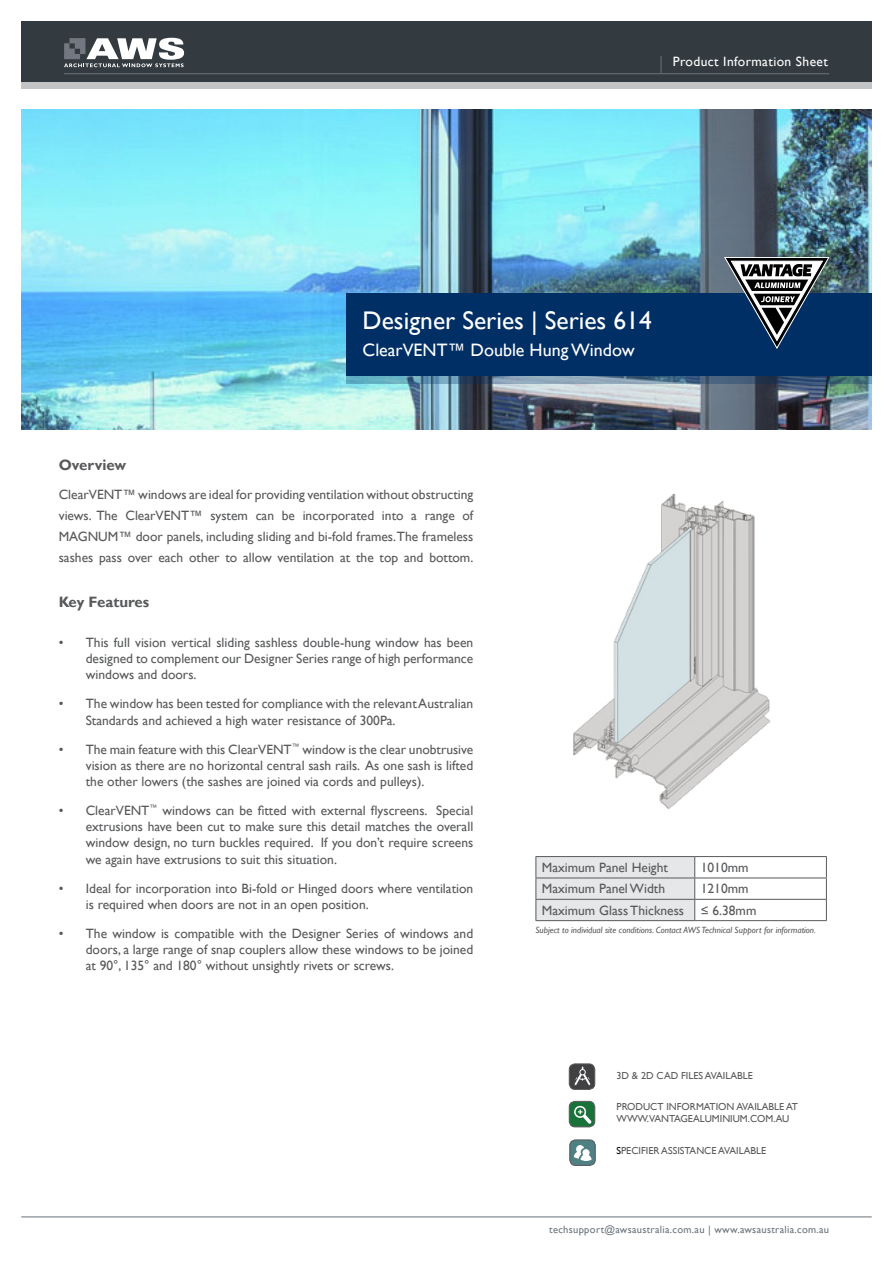
<style>
.page{position:relative;width:893px;height:1263px;background:#fff}
.page>*{position:absolute;margin:0;border:0;box-sizing:border-box;transform-origin:0 0}
.t1{font:25.5px "Gill Sans";color:#fff}
.t2{font:18px "Gill Sans";color:#fff}
.t3{font:700 15px "Gill Sans";color:#58595b}
.t4{font:13.5px/16.2px "Gill Sans";color:#58595b;text-align:justify}
.t5{font:13.5px "Gill Sans";letter-spacing:.03em;color:#fff}
.t6{font:10.5px "Gill Sans";letter-spacing:.03em;color:#6a737b}
.t7{font:10.2px/12.1px "Gill Sans";color:#58595b}
.t8{font:italic 9px "Gill Sans";color:#58595b}
.s1{color:#000}
</style>
<div class="page">
<div style="left:21px;top:81px;width:851px;height:8px;background:#c2c4c6"></div>
<div style="left:21px;top:21px;width:851px;height:60px;background:#333b40"></div>
<svg style="left:64px;top:38px;width:120px;height:29px"></svg>
<hr style="left:64px;top:73px;width:765px;height:1px;background:#6a737b">
<svg style="left:661px;top:56px;width:1px;height:17px"></svg>
<hr style="left:21px;top:1216px;width:851px;height:1px;background:#6a737b">
<img style="left:21px;top:109px;width:851px;height:320px">
<hr style="left:695px;top:856px;width:132px;height:1px;background:#58595b">
<hr style="left:695px;top:878px;width:132px;height:1px;background:#58595b">
<hr style="left:695px;top:899px;width:132px;height:1px;background:#58595b">
<svg style="left:535px;top:856px;width:160px;height:64px;background:#dedfe0"></svg>
<svg style="left:826px;top:857px;width:1px;height:63px"></svg>
<hr style="left:535px;top:920px;width:160px;height:1px;background:#58595b">
<hr style="left:695px;top:920px;width:132px;height:1px;background:#58595b">
<img style="left:573px;top:493px;width:198px;height:317px">
<svg style="left:568px;top:1063px;width:28px;height:103px"></svg>
<div style="left:347px;top:293px;width:525px;height:82px;background:#002f65"></div>
<svg style="left:347px;top:375px;width:525px;height:8px;background:#4d728d"></svg>
<svg style="left:725px;top:257px;width:104px;height:91px"></svg>
<p class="t5" style="left:673px;top:53px;width:156px">Product Information Sheet</p>
<h1 class="t1" style="left:363px;top:306px;width:291px">Designer Series | Series 614</h1>
<h2 class="t2" style="left:363px;top:340px;width:274px">ClearVENT™ Double Hung Window</h2>
<p class="t3" style="left:59px;top:455px;width:69px">Overview</p>
<p class="t4" style="left:59px;top:484px;width:416px;line-height:21px">ClearVENT™ windows are ideal for providing ventilation without obstructing views. The ClearVENT™ system can be incorporated into a range of MAGNUM™ door panels, including sliding and bi-fold frames.The frameless sashes pass over each other to allow ventilation at the top and bottom.</p>
<p class="t3" style="left:59px;top:593px;width:92px">Key Features</p>
<p class="t4" style="left:86px;top:635px;width:389px;text-indent:-27px">• This full vision vertical sliding sashless double-hung window has been designed to complement our Designer Series range of high performance windows and doors.</p>
<p class="t4" style="left:86px;top:696px;width:389px;text-indent:-27px">• The window has been tested for compliance with the relevant Australian<br>Standards and achieved a high water resistance of 300Pa.</p>
<p class="t4" style="left:86px;top:741px;width:389px;text-indent:-27px">• The main feature with this ClearVENT<sup>™</sup> window is the clear unobtrusive vision as there are no horizontal central sash rails. As one sash is lifted the other lowers (the sashes are joined via cords and pulleys).</p>
<p class="t4" style="left:86px;top:802px;width:389px;text-indent:-27px">• ClearVENT<sup>™</sup> windows can be fitted with external flyscreens. Special extrusions have been cut to make sure this detail matches the overall window design, no turn buckles required. If you don’t require screens we again have extrusions to suit this situation.</p>
<p class="t4" style="left:86px;top:880px;width:389px;text-indent:-27px">• Ideal for incorporation into Bi-fold or Hinged doors where ventilation is required when doors are not in an open position.</p>
<p class="t4" style="left:86px;top:925px;width:389px;text-indent:-27px">• The window is compatible with the Designer Series of windows and doors, a large range of snap couplers allow these windows to be joined at 90°, 135° and 180° without unsightly rivets or screws.</p>
<p class="t8" style="left:535px;top:925px;width:282px">Subject to individual site conditions. Contact AWS Technical Support for information.</p>
<p class="t4" style="left:542px;top:859px;width:128px">Maximum Panel Height</p>
<p class="t4" style="left:701px;top:859px;width:49px">1010mm</p>
<p class="t4" style="left:542px;top:881px;width:125px">Maximum Panel Width</p>
<p class="t4" style="left:542px;top:878px;width:216px;line-height:21.3px;text-indent:159px">1210mm<br>Maximum Glass Thickness ≤ 6.38mm</p>
<p class="t7" style="left:616px;top:1069px;width:138px">3D &amp; 2D CAD FILES AVAILABLE</p>
<p class="t7" style="left:616px;top:1101px;width:183px">PRODUCT INFORMATION AVAILABLE AT<br>WWW.VANTAGEALUMINIUM.COM.AU</p>
<p class="t7" style="left:616px;top:1145px;width:151px"><span class="s1">S</span>PECIFIER ASSISTANCE AVAILABLE</p>
<p class="t6" style="left:549px;top:1224px;width:282px">techsupport@awsaustralia.com.au | www.awsaustralia.com.au</p>
</div>
